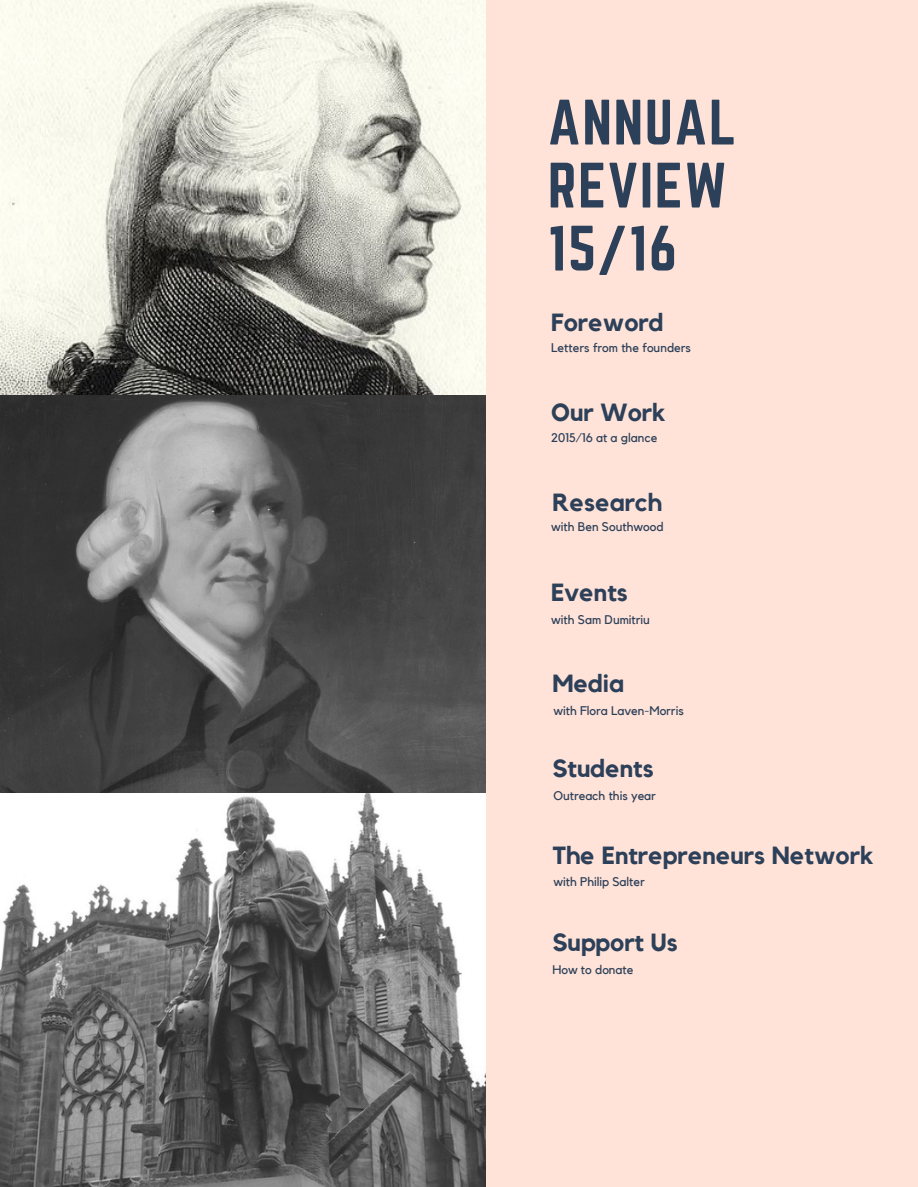
<style>
.page{position:relative;width:918px;height:1187px;background:#fff}
.page>*{position:absolute;margin:0;border:0;box-sizing:border-box;transform-origin:0 0}
.t1{font:55.95px/63px "Norwester";letter-spacing:.03em;color:#2d4059}
.t2{font:700 24.75px "Kollektif";color:#2d4059}
.t3{font:12.45px "Kollektif";color:#2d4059}
</style>
<div class="page">
<div style="left:0;top:0;width:918px;height:1186px;background:#ffe3d8"></div>
<img style="left:0;top:0;width:486px;height:1186px">
<h1 class="t1" style="left:548px;top:93px;width:190px">ANNUAL<br>REVIEW<br>15/16</h1>
<h2 class="t2" style="left:551px;top:310px;width:114px">Foreword</h2>
<p class="t3" style="left:551px;top:342px;width:141px">Letters from the founders</p>
<h2 class="t2" style="left:551px;top:400px;width:116px">Our Work</h2>
<p class="t3" style="left:551px;top:432px;width:108px">2015/16 at a glance</p>
<h2 class="t2" style="left:552px;top:490px;width:111px">Research</h2>
<p class="t3" style="left:551px;top:521px;width:114px">with Ben Southwood</p>
<h2 class="t2" style="left:551px;top:580px;width:78px">Events</h2>
<p class="t3" style="left:551px;top:613px;width:100px">with Sam Dumitriu</p>
<h2 class="t2" style="left:552px;top:671px;width:73px">Media</h2>
<p class="t3" style="left:554px;top:704px;width:132px">with Flora Laven-Morris</p>
<h2 class="t2" style="left:552px;top:757px;width:103px">Students</h2>
<p class="t3" style="left:554px;top:790px;width:104px">Outreach this year</p>
<h2 class="t2" style="left:552px;top:844px;width:322px">The Entrepreneurs Network</h2>
<p class="t3" style="left:554px;top:875px;width:93px">with Philip Salter</p>
<h2 class="t2" style="left:552px;top:930px;width:127px">Support Us</h2>
<p class="t3" style="left:552px;top:963px;width:83px">How to donate</p>
</div>
